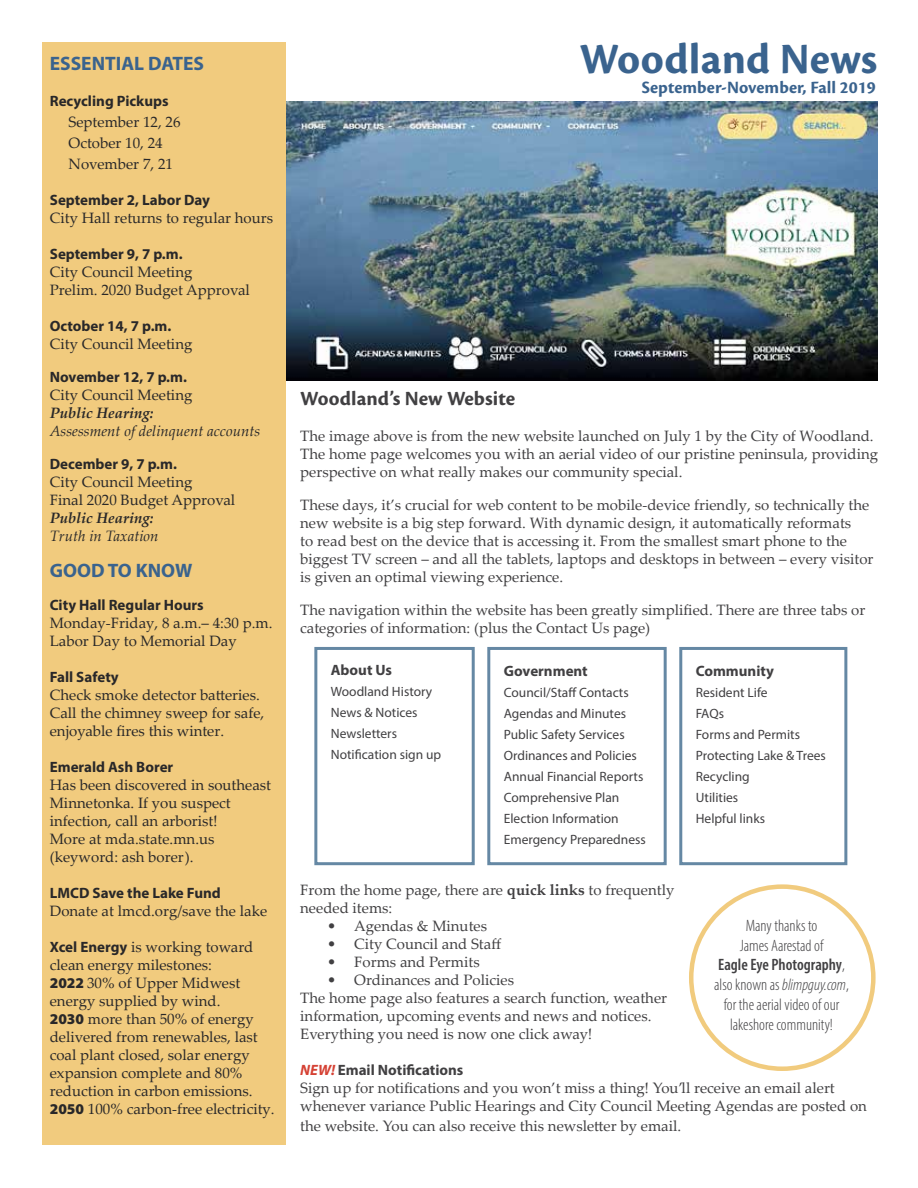
<style>
.page{position:relative;width:918px;height:1188px;background:#fff}
.page>*{position:absolute;margin:0;border:0;box-sizing:border-box;transform-origin:0 0}
.t1{font:700 45px "Cronos Pro";letter-spacing:.005em;color:#3a638e}
.t2{font:700 21px "Cronos Pro";letter-spacing:.005em;color:#414042}
.t3{font:700 19.5px "Myriad Pro";color:#3a638e}
.t4{font:700 18px "Cronos Pro";color:#3a638e}
.t5{font:300 condensed 16.5px/19.8px "Myriad Pro";color:#414042;text-align:center}
.t6{font:15px/18px "Palatino Linotype";color:#414042}
.t7{font:15px/18px "Palatino Linotype";color:#292829}
.t8{font:700 15px "Myriad Pro";color:#292829}
.t9{font:700 15px "Myriad Pro";color:#414042}
.t10{font:italic 15px "Palatino Linotype";color:#292829}
.t11{font:italic 700 15px "Palatino Linotype";color:#292829}
.t12{font:13.5px/21px "Myriad Pro";color:#414042}
.s1{font-family:"Myriad Pro";font-weight:700}
.s2{font-family:"Myriad Pro";font-weight:900}
.s3{font-weight:700}
.s4{font-style:italic;color:#d54134}
.s5{font-weight:600}
.s6{font-style:italic}
</style>
<div class="page">
<img style="left:286px;top:101px;width:592px;height:280px">
<div style="left:43px;top:43px;width:243px;height:1102px;background:#f1cb7e"></div>
<div style="left:314px;top:647px;width:161px;height:218px;border:3px solid #6588a4"></div>
<div style="left:487px;top:647px;width:180px;height:218px;border:3px solid #6588a4"></div>
<div style="left:679px;top:647px;width:168px;height:218px;border:3px solid #6588a4"></div>
<div style="left:689px;top:884px;width:187px;height:187px;border:4px solid #f1cb7e;border-radius:50%"></div>
<h3 class="t3" style="left:50px;top:51px;width:156px">ESSENTIAL DATES</h3>
<p class="t8" style="left:50px;top:91px;width:120px">Recycling Pickups</p>
<p class="t7" style="left:69px;top:111px;width:114px;line-height:21px">September 12, 26<br>October 10, 24<br>November 7, 21</p>
<p class="t8" style="left:50px;top:190px;width:162px">September 2, Labor Day</p>
<p class="t7" style="left:50px;top:209px;width:225px">City Hall returns to regular hours</p>
<p class="t8" style="left:50px;top:244px;width:134px">September 9, 7 p.m.</p>
<p class="t7" style="left:50px;top:263px;width:202px">City Council Meeting<br>Prelim. 2020 Budget Approval</p>
<p class="t8" style="left:50px;top:316px;width:123px">October 14, 7 p.m.</p>
<p class="t7" style="left:50px;top:335px;width:144px">City Council Meeting</p>
<p class="t8" style="left:50px;top:367px;width:139px">November 12, 7 p.m.</p>
<p class="t7" style="left:50px;top:386px;width:144px">City Council Meeting</p>
<p class="t11" style="left:50px;top:402px;width:105px">Public Hearing:</p>
<p class="t10" style="left:50px;top:420px;width:212px">Assessment of delinquent accounts</p>
<p class="t8" style="left:50px;top:454px;width:129px">December 9, 7 p.m.</p>
<p class="t7" style="left:50px;top:473px;width:187px">City Council Meeting<br>Final 2020 Budget Approval</p>
<p class="t11" style="left:50px;top:507px;width:105px">Public Hearing:</p>
<p class="t10" style="left:50px;top:525px;width:110px">Truth in Taxation</p>
<h3 class="t3" style="left:50px;top:558px;width:144px">GOOD TO KNOW</h3>
<p class="t8" style="left:50px;top:595px;width:155px">City Hall Regular Hours</p>
<p class="t7" style="left:50px;top:614px;width:224px">Monday-Friday, 8 a.m.– 4:30 p.m.<br>Labor Day to Memorial Day</p>
<p class="t8" style="left:50px;top:667px;width:70px">Fall Safety</p>
<p class="t7" style="left:50px;top:686px;width:216px">Check smoke detector batteries.<br>Call the chimney sweep for safe, enjoyable fires this winter.</p>
<p class="t8" style="left:50px;top:757px;width:125px">Emerald Ash Borer</p>
<p class="t7" style="left:50px;top:776px;width:223px">Has been discovered in southeast<br>Minnetonka. If you suspect infection, call an arborist!<br>More at mda.state.mn.us (keyword: ash borer).</p>
<p class="t8" style="left:50px;top:883px;width:173px">LMCD Save the Lake Fund</p>
<p class="t7" style="left:50px;top:902px;width:219px">Donate at lmcd.org/save the lake</p>
<p class="t7" style="left:50px;top:938px;width:226px"><span class="s1">Xcel Energy</span> is working toward clean energy milestones:<br><span class="s2">2022</span> 30% of Upper Midwest energy supplied by wind.<br><span class="s2">2030</span> more than 50% of energy delivered from renewables, last coal plant closed, solar energy expansion complete and 80% reduction in carbon emissions.<br><span class="s2">2050</span> 100% carbon-free electricity.</p>
<h1 class="t1" style="left:580px;top:33px;width:299px">Woodland News</h1>
<p class="t4" style="left:642px;top:77px;width:236px">September-November, Fall 2019</p>
<h2 class="t2" style="left:300px;top:386px;width:217px">Woodland’s New Website</h2>
<p class="t6" style="left:300px;top:426px;width:580px">The image above is from the new website launched on July 1 by the City of Woodland.<br>The home page welcomes you with an aerial video of our pristine peninsula, providing perspective on what really makes our community special.</p>
<p class="t6" style="left:300px;top:495px;width:575px">These days, it’s crucial for web content to be mobile-device friendly, so technically the new website is a big step forward. With dynamic design, it automatically reformats<br>to read best on the device that is accessing it. From the smallest smart phone to the biggest TV screen – and all the tablets, laptops and desktops in between – every visitor is given an optimal viewing experience.</p>
<p class="t6" style="left:300px;top:600px;width:567px">The navigation within the website has been greatly simplified. There are three tabs or categories of information: (plus the Contact Us page)</p>
<p class="t9" style="left:331px;top:660px;width:63px">About Us</p>
<p class="t12" style="left:331px;top:680px;width:112px">Woodland History<br>News &amp; Notices<br>Newsletters<br>Notification sign up</p>
<p class="t9" style="left:696px;top:661px;width:80px">Community</p>
<p class="t12" style="left:696px;top:682px;width:132px">Resident Life<br>FAQs<br>Forms and Permits<br>Protecting Lake &amp; Trees<br>Recycling<br>Utilities<br>Helpful links</p>
<p class="t9" style="left:504px;top:661px;width:85px">Government</p>
<p class="t12" style="left:504px;top:682px;width:144px">Council/Staff Contacts<br>Agendas and Minutes<br>Public Safety Services<br>Ordinances and Policies<br>Annual Financial Reports<br>Comprehensive Plan<br>Election Information<br>Emergency Preparedness</p>
<p class="t6" style="left:300px;top:881px;width:376px">From the home page, there are <span class="s3">quick links</span> to frequently needed items:</p>
<p class="t6" style="left:327px;top:917px;width:161px">• Agendas &amp; Minutes</p>
<p class="t6" style="left:327px;top:935px;width:175px">• City Council and Staff</p>
<p class="t6" style="left:327px;top:953px;width:154px">• Forms and Permits</p>
<p class="t6" style="left:300px;top:971px;width:368px;text-indent:27px">• Ordinances and Policies<br>The home page also features a search function, weather information, upcoming events and news and notices.<br>Everything you need is now one click away!</p>
<p class="t9" style="left:300px;top:1061px;width:165px"><span class="s4">NEW!</span> Email Notifications</p>
<p class="t6" style="left:300px;top:1079px;width:568px">Sign up for notifications and you won’t miss a thing! You’ll receive an email alert whenever variance Public Hearings and City Council Meeting Agendas are posted on</p>
<p class="t6" style="left:300px;top:1117px;width:383px">the website. You can also receive this newsletter by email.</p>
<p class="t5" style="left:714px;top:915px;width:136px">Many thanks to<br>James Aarestad of<br><span class="s5">Eagle Eye Photography</span>, also known as <span class="s6">blimpguy.com</span>, for the aerial video of our lakeshore community!</p>
</div>
